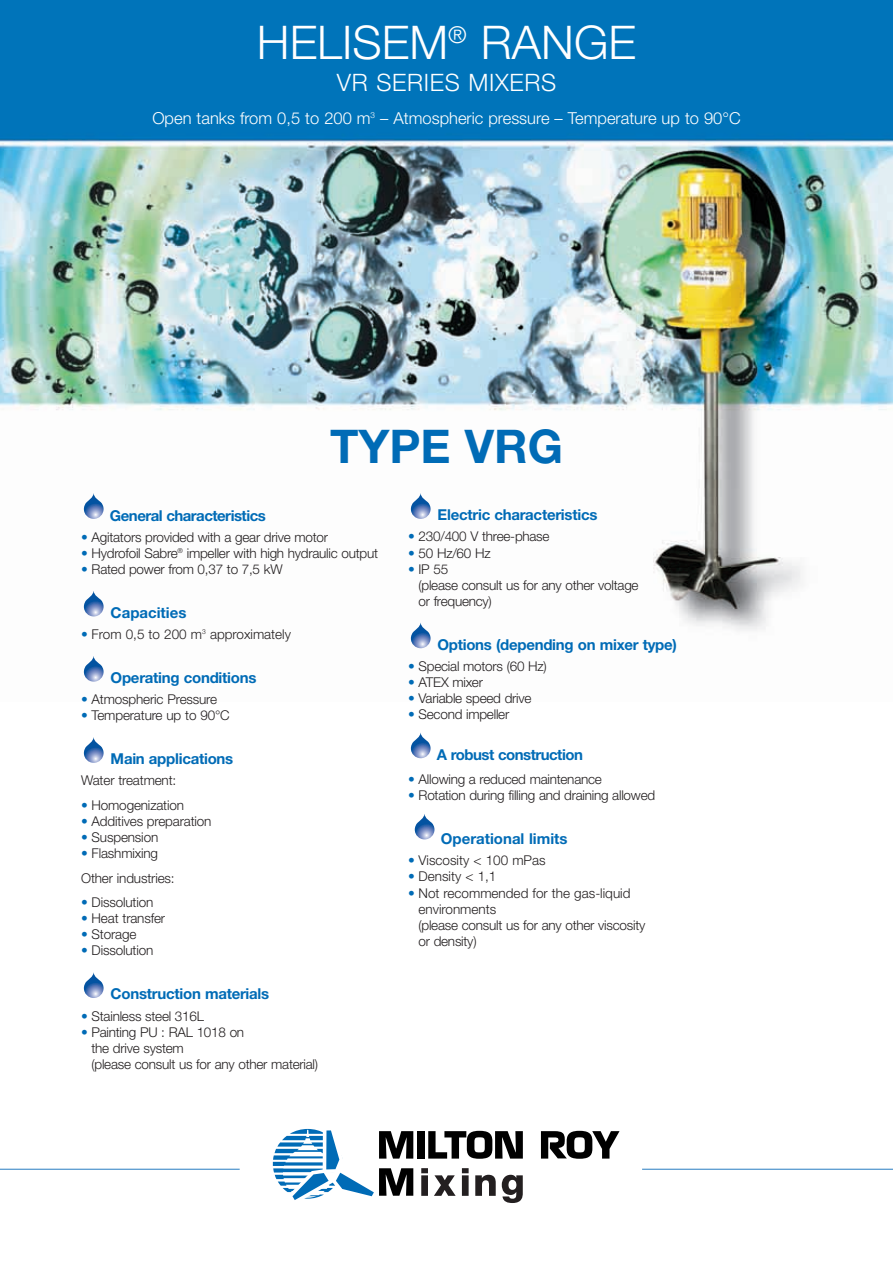
<style>
.page{position:relative;width:893px;height:1263px;background:#fff}
.page>*{position:absolute;margin:0;border:0;box-sizing:border-box;transform-origin:0 0}
.t1{font:300 46.5px "Helvetica Neue";color:#fff}
.t2{font:700 46.5px "Helvetica Neue";color:#006bb6}
.t3{font:300 24px "Helvetica Neue";letter-spacing:.03em;color:#fff}
.t4{font:300 16.5px "Helvetica Neue";color:#fff}
.t5{font:700 15px "Helvetica Neue";letter-spacing:-.015em;color:#006bb6}
.t6{font:700 15px "Helvetica Neue";letter-spacing:-.035em;color:#006bb6}
.t7{font:300 13.5px/16px "Helvetica Neue";letter-spacing:-.015em;color:#231f20}
.s1{color:#006bb6}
</style>
<div class="page">
<img style="left:0;top:0;width:893px;height:673px">
<svg style="left:421px;top:1168px;width:7px;height:28px"></svg>
<svg style="left:434px;top:1175px;width:22px;height:21px"></svg>
<svg style="left:462px;top:1168px;width:7px;height:28px"></svg>
<svg style="left:475px;top:1175px;width:21px;height:21px"></svg>
<svg style="left:502px;top:1175px;width:21px;height:28px"></svg>
<svg style="left:273px;top:1128px;width:140px;height:72px"></svg>
<div style="left:417px;top:1131px;width:7px;height:27px;background:#000"></div>
<svg style="left:428px;top:1131px;width:95px;height:28px"></svg>
<svg style="left:541px;top:1131px;width:78px;height:28px"></svg>
<svg style="left:84px;top:972px;width:20px;height:26px"></svg>
<svg style="left:84px;top:737px;width:20px;height:26px"></svg>
<svg style="left:84px;top:656px;width:20px;height:26px"></svg>
<svg style="left:84px;top:591px;width:20px;height:25px"></svg>
<svg style="left:84px;top:493px;width:20px;height:26px"></svg>
<hr style="left:642px;top:1169px;width:251px;height:1px;background:#277dc1">
<hr style="left:0;top:1169px;width:240px;height:1px;background:#277dc1">
<svg style="left:411px;top:493px;width:20px;height:26px"></svg>
<svg style="left:415px;top:814px;width:19px;height:25px"></svg>
<svg style="left:411px;top:623px;width:20px;height:25px"></svg>
<svg style="left:411px;top:732px;width:20px;height:26px"></svg>
<h1 class="t1" style="left:257px;top:26px;width:381px">HELISEM<sup>®</sup> RANGE</h1>
<h2 class="t3" style="left:337px;top:73px;width:221px">VR SERIES MIXERS</h2>
<p class="t4" style="left:152px;top:112px;width:590px">Open tanks from 0,5 to 200 m<sup>3</sup> – Atmospheric pressure – Temperature up to 90°C</p>
<h1 class="t2" style="left:330px;top:430px;width:234px">TYPE VRG</h1>
<p class="t6" style="left:110px;top:510px;width:157px">General characteristics</p>
<p class="t7" style="left:81px;top:530px;width:248px"><span class="s1">•</span> Agitators provided with a gear drive motor</p>
<p class="t7" style="left:81px;top:546px;width:298px"><span class="s1">•</span> Hydrofoil Sabre<sup>®</sup> impeller with high hydraulic output</p>
<p class="t7" style="left:81px;top:562px;width:203px"><span class="s1">•</span> Rated power from 0,37 to 7,5 kW</p>
<p class="t5" style="left:111px;top:607px;width:77px">Capacities</p>
<p class="t7" style="left:81px;top:627px;width:211px"><span class="s1">•</span> From 0,5 to 200 m<sup>3</sup> approximately</p>
<p class="t5" style="left:111px;top:672px;width:147px">Operating conditions</p>
<p class="t7" style="left:81px;top:693px;width:137px"><span class="s1">•</span> Atmospheric Pressure</p>
<p class="t7" style="left:81px;top:709px;width:150px"><span class="s1">•</span> Temperature up to 90°C</p>
<p class="t5" style="left:111px;top:753px;width:124px">Main applications</p>
<p class="t7" style="left:81px;top:774px;width:97px">Water treatment:</p>
<p class="t7" style="left:81px;top:798px;width:104px"><span class="s1">•</span> Homogenization</p>
<p class="t7" style="left:81px;top:814px;width:132px"><span class="s1">•</span> Additives preparation</p>
<p class="t7" style="left:81px;top:830px;width:79px"><span class="s1">•</span> Suspension</p>
<p class="t7" style="left:81px;top:842px;width:95px;line-height:24.6px"><span class="s1">•</span> Flashmixing<br>Other industries:</p>
<p class="t7" style="left:81px;top:896px;width:74px"><span class="s1">•</span> Dissolution</p>
<p class="t7" style="left:81px;top:912px;width:86px"><span class="s1">•</span> Heat transfer</p>
<p class="t7" style="left:81px;top:928px;width:57px"><span class="s1">•</span> Storage</p>
<p class="t7" style="left:81px;top:944px;width:74px"><span class="s1">•</span> Dissolution</p>
<p class="t5" style="left:111px;top:989px;width:160px">Construction materials</p>
<p class="t7" style="left:81px;top:1009px;width:124px"><span class="s1">•</span> Stainless steel 316L</p>
<p class="t7" style="left:91px;top:1025px;width:228px;text-indent:-10px"><span class="s1">•</span> Painting PU : RAL 1018 on<br>the drive system<br>(please consult us for any other material)</p>
<p class="t5" style="left:438px;top:509px;width:161px">Electric characteristics</p>
<p class="t7" style="left:408px;top:530px;width:143px"><span class="s1">•</span> 230/400 V three-phase</p>
<p class="t7" style="left:408px;top:546px;width:84px"><span class="s1">•</span> 50 Hz/60 Hz</p>
<p class="t7" style="left:418px;top:562px;width:222px;text-indent:-10px"><span class="s1">•</span> IP 55<br>(please consult us for any other voltage or frequency)</p>
<p class="t5" style="left:437px;top:639px;width:241px">Options (depending on mixer type)</p>
<p class="t7" style="left:408px;top:659px;width:140px"><span class="s1">•</span> Special motors (60 Hz)</p>
<p class="t7" style="left:408px;top:675px;width:76px"><span class="s1">•</span> ATEX mixer</p>
<p class="t7" style="left:408px;top:691px;width:125px"><span class="s1">•</span> Variable speed drive</p>
<p class="t7" style="left:408px;top:707px;width:103px"><span class="s1">•</span> Second impeller</p>
<p class="t6" style="left:437px;top:749px;width:147px">A robust construction</p>
<p class="t7" style="left:408px;top:773px;width:195px"><span class="s1">•</span> Allowing a reduced maintenance</p>
<p class="t7" style="left:408px;top:789px;width:248px"><span class="s1">•</span> Rotation during filling and draining allowed</p>
<p class="t5" style="left:441px;top:833px;width:128px">Operational limits</p>
<p class="t7" style="left:408px;top:854px;width:139px"><span class="s1">•</span> Viscosity &lt; 100 mPas</p>
<p class="t7" style="left:408px;top:870px;width:90px"><span class="s1">•</span> Density &lt; 1,1</p>
<p class="t7" style="left:418px;top:886px;width:228px;text-indent:-10px"><span class="s1">•</span> Not recommended for the gas-liquid environments<br>(please consult us for any other viscosity or density)</p>
</div>
